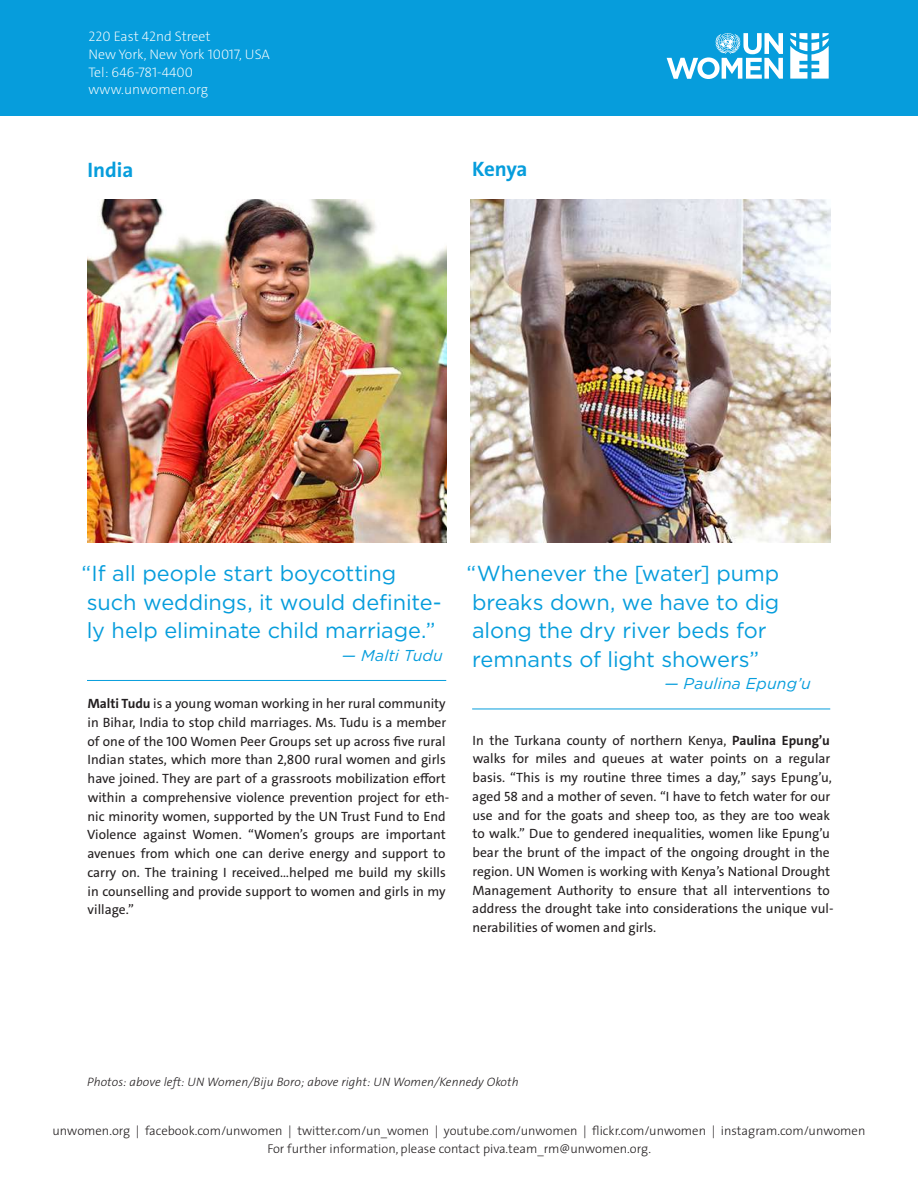
<style>
.page{position:relative;width:918px;height:1188px;background:#fff}
.page>*{position:absolute;margin:0;border:0;box-sizing:border-box;transform-origin:0 0}
.t1{font:21.75px/28.5px "Gotham";letter-spacing:-.005em;color:#069ddc}
.t2{font:700 21px "The Sans";color:#069ddc}
.t3{font:italic 15.75px "Gotham";letter-spacing:.01em;color:#069ddc}
.t4{font:200 13.8px/18px "The Sans C4 s";color:#fff}
.t5{font:13.5px/18.8px "The Sans C4 s";color:#231f20}
.t6{font:300 12.75px/18px "The Sans";color:#231f20;text-align:center}
.t7{font:italic 300 12.15px "The Sans C4 s";letter-spacing:.01em;color:#231f20}
.s1{font-weight:700}
</style>
<div class="page">
<div style="left:0;top:0;width:918px;height:115px;background:#069ddc"></div>
<hr style="left:87px;top:680px;width:359px;height:1px;background:#069ddc">
<hr style="left:472px;top:709px;width:358px;height:1px;background:#069ddc">
<img style="left:87px;top:199px;width:359px;height:343px">
<img style="left:471px;top:199px;width:359px;height:343px">
<svg style="left:667px;top:33px;width:116px;height:46px"></svg>
<svg style="left:790px;top:33px;width:39px;height:46px"></svg>
<p class="t4" style="left:88px;top:28px;width:183px">220 East 42nd Street<br>New York, New York 10017, USA<br>Tel: 646-781-4400</p>
<p class="t4" style="left:88px;top:80px;width:121px">www.unwomen.org</p>
<h2 class="t2" style="left:88px;top:153px;width:47px">India</h2>
<h2 class="t2" style="left:472px;top:151px;width:57px">Kenya</h2>
<h1 class="t1" style="left:82px;top:559px;width:362px">“If all people start boycotting such weddings, it would definite&shy;ly help eliminate child marriage.”</h1>
<p class="t3" style="left:342px;top:645px;width:102px">— Malti Tudu</p>
<p class="t5" style="left:87px;top:694px;width:364px"><span class="s1">Malti Tudu</span> is a young woman working in her rural community in Bihar, India to stop child marriages. Ms. Tudu is a member of one of the 100 Women Peer Groups set up across five rural Indian states, which more than 2,800 rural women and girls have joined. They are part of a grassroots mobilization effort within a comprehensive violence prevention project for eth&shy;nic minority women, supported by the UN Trust Fund to End Violence against Women. “Women’s groups are important avenues from which one can derive energy and support to carry on. The training I received...helped me build my skills in counselling and provide support to women and girls in my village.”</p>
<h1 class="t1" style="left:467px;top:559px;width:314px">“Whenever the [water] pump breaks down, we have to dig along the dry river beds for remnants of light showers”</h1>
<p class="t3" style="left:664px;top:673px;width:148px">— Paulina Epung’u</p>
<p class="t5" style="left:472px;top:731px;width:363px">In the Turkana county of northern Kenya, <span class="s1">Paulina Epung’u </span>walks for miles and queues at water points on a regular basis. “This is my routine three times a day,” says Epung’u, aged 58 and a mother of seven. “I have to fetch water for our use and for the goats and sheep too, as they are too weak to walk.” Due to gendered inequalities, women like Epung’u bear the brunt of the impact of the ongoing drought in the region. UN Women is working with Kenya’s National Drought Management Authority to ensure that all interventions to address the drought take into considerations the unique vul&shy;nerabilities of women and girls.</p>
<p class="t7" style="left:87px;top:1075px;width:433px">Photos: above left: UN Women/Biju Boro; above right: UN Women/Kennedy Okoth</p>
<p class="t6" style="left:53px;top:1121px;width:814px">unwomen.org | facebook.com/unwomen | twitter.com/un_women | youtube.com/unwomen | flickr.com/unwomen | instagram.com/unwomen<br>For further information, please contact piva.team_rm@unwomen.org.</p>
</div>
